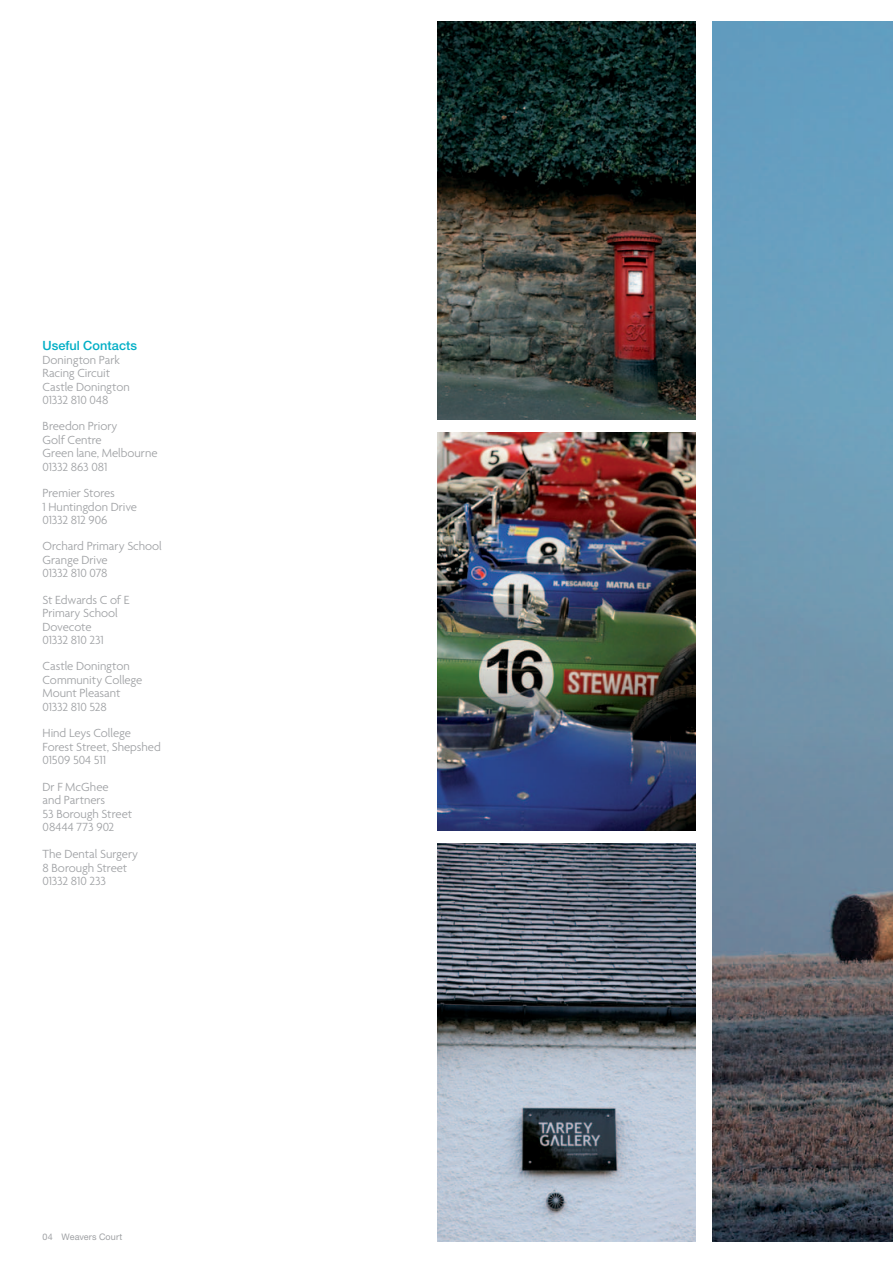
<style>
.page{position:relative;width:893px;height:1263px;background:#fff}
.page>*{position:absolute;margin:0;border:0;box-sizing:border-box;transform-origin:0 0}
.t1{font:300 12.75px/13.5px "Agenda";letter-spacing:-.005em;color:#9fa1a4}
.t2{font:500 12.75px "Helvetica Neue";letter-spacing:.005em;color:#00aec5}
.t3{font:9px "Helvetica Neue";letter-spacing:.015em;color:#9fa1a4}
</style>
<div class="page">
<img style="left:713px;top:21px;width:180px;height:1221px">
<img style="left:438px;top:432px;width:258px;height:399px">
<img style="left:438px;top:21px;width:258px;height:399px">
<img style="left:438px;top:843px;width:258px;height:399px">
<p class="t2" style="left:43px;top:338px;width:96px">Useful Contacts</p>
<p class="t1" style="left:43px;top:353px;width:89px">Donington Park<br>Racing Circuit<br>Castle Donington<br>01332 810 048</p>
<p class="t1" style="left:43px;top:419px;width:117px">Breedon Priory<br>Golf Centre<br>Green lane, Melbourne<br>01332 863 081</p>
<p class="t1" style="left:43px;top:486px;width:96px">Premier Stores<br>1 Huntingdon Drive<br>01332 812 906</p>
<p class="t1" style="left:43px;top:539px;width:121px">Orchard Primary School<br>Grange Drive<br>01332 810 078</p>
<p class="t1" style="left:43px;top:593px;width:88px">St Edwards C of E<br>Primary School<br>Dovecote<br>01332 810 231</p>
<p class="t1" style="left:43px;top:659px;width:101px">Castle Donington<br>Community College<br>Mount Pleasant<br>01332 810 528</p>
<p class="t1" style="left:43px;top:726px;width:120px">Hind Leys College<br>Forest Street, Shepshed<br>01509 504 511</p>
<p class="t1" style="left:43px;top:779px;width:91px">Dr F McGhee<br>and Partners<br>53 Borough Street<br>08444 773 902</p>
<p class="t1" style="left:43px;top:847px;width:97px">The Dental Surgery<br>8 Borough Street<br>01332 810 233</p>
<p class="t3" style="left:43px;top:1232px;width:81px">04 Weavers Court</p>
</div>
